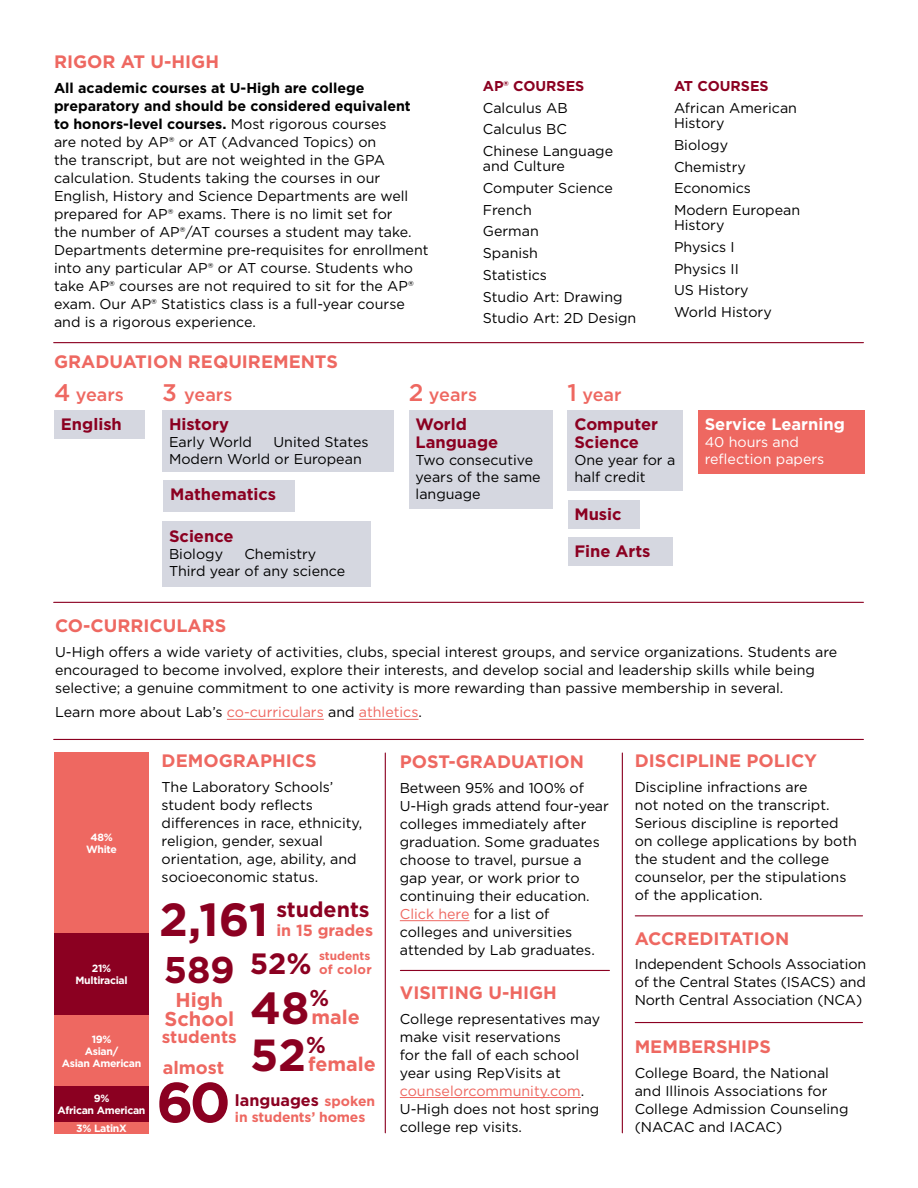
<style>
.page{position:relative;width:918px;height:1188px;background:#fff}
.page>*{position:absolute;margin:0;border:0;box-sizing:border-box;transform-origin:0 0}
.t1{font:700 56.25px "Gotham";color:#8b0021}
.t2{font:700 46.35px "Gotham";color:#8b0021}
.t3{font:700 45px "Gotham";color:#8b0021}
.t4{font:700 37.2px "Gotham";color:#8b0021}
.t5{font:700 29.4px "Gotham";color:#8b0021}
.t6{font:700 21.45px "Gotham";color:#8b0021}
.t7{font:700 20.1px/19.8px "Gotham";color:#ee6861;text-align:center}
.t8{font:700 19.65px "Gotham";color:#ee6861}
.t9{font:700 18px "Gotham";color:#ee6861}
.t10{font:500 18px "Gotham";color:#ee6861}
.t11{font:700 17.25px "Gotham";color:#ee6861}
.t12{font:700 16.5px/18px "Gotham";color:#8b0021}
.t13{font:700 16.5px "Gotham";color:#fff}
.t14{font:700 16.2px "Gotham";color:#8b0021}
.t15{font:700 16.05px "Gotham";color:#ee6861}
.t16{font:14.25px/18px "Gotham";color:#000}
.t17{font:14.25px/17.1px "Gotham";color:#fff}
.t18{font:700 14.25px "Gotham";color:#8b0021}
.t19{font:700 13.95px "Gotham";letter-spacing:-.01em;color:#ee6861}
.t20{font:700 12.9px "Gotham";letter-spacing:.02em;color:#ee6861}
.t21{font:700 11.85px "Gotham";color:#ee6861}
.t22{font:700 10.5px/12px "Gotham";letter-spacing:-.03em;color:#fff;text-align:center}
.s1{font-weight:700}
.s2{font-size:24px}
.s3{color:#ee6861}
.s4{font-size:13.95px;color:#ee6861}
</style>
<div class="page">
<hr style="left:227px;top:719px;width:97px;height:1px;background:#ee6861">
<hr style="left:359px;top:719px;width:60px;height:1px;background:#ee6861">
<hr style="left:622px;top:753px;width:1px;height:380px;background:#8b0021">
<hr style="left:385px;top:753px;width:1px;height:380px;background:#8b0021">
<hr style="left:400px;top:920px;width:69px;height:1px;background:#ee6861">
<hr style="left:400px;top:1097px;width:181px;height:1px;background:#ee6861">
<hr style="left:54px;top:739px;width:809px;height:1px;background:#8b0021">
<hr style="left:54px;top:342px;width:809px;height:1px;background:#8b0021">
<hr style="left:54px;top:602px;width:809px;height:1px;background:#8b0021">
<hr style="left:400px;top:970px;width:209px;height:1px;background:#8b0021">
<hr style="left:635px;top:915px;width:228px;height:1px;background:#8b0021">
<hr style="left:635px;top:1022px;width:228px;height:1px;background:#8b0021">
<div style="left:54px;top:752px;width:95px;height:181px;background:#ee6861"></div>
<div style="left:54px;top:933px;width:95px;height:83px;background:#8b0021"></div>
<div style="left:54px;top:1016px;width:95px;height:70px;background:#ee6861"></div>
<div style="left:54px;top:1122px;width:95px;height:12px;background:#ee6861"></div>
<div style="left:54px;top:1086px;width:95px;height:36px;background:#8b0021"></div>
<div style="left:54px;top:410px;width:91px;height:28px;background:#d5d7e0"></div>
<div style="left:163px;top:480px;width:132px;height:32px;background:#d5d7e0"></div>
<div style="left:162px;top:410px;width:231px;height:61px;background:#d5d7e0"></div>
<div style="left:162px;top:521px;width:209px;height:65px;background:#d5d7e0"></div>
<div style="left:698px;top:410px;width:166px;height:63px;background:#ee6861"></div>
<div style="left:409px;top:410px;width:143px;height:98px;background:#d5d7e0"></div>
<div style="left:568px;top:410px;width:115px;height:81px;background:#d5d7e0"></div>
<div style="left:568px;top:500px;width:72px;height:29px;background:#d5d7e0"></div>
<div style="left:568px;top:538px;width:104px;height:28px;background:#d5d7e0"></div>
<p class="t9" style="left:54px;top:50px;width:167px">RIGOR AT U-HIGH</p>
<p class="t16" style="left:54px;top:79px;width:376px"><span class="s1">All academic courses at U-High are college preparatory and should be considered equivalent to honors-level courses.</span> Most rigorous courses<br>are noted by AP® or AT (Advanced Topics) on<br>the transcript, but are not weighted in the GPA calculation. Students taking the courses in our English, History and Science Departments are well prepared for AP® exams. There is no limit set for<br>the number of AP®/AT courses a student may take.<br>Departments determine pre-requisites for enrollment into any particular AP® or AT course. Students who take AP® courses are not required to sit for the AP® exam. Our AP® Statistics class is a full-year course and is a rigorous experience.</p>
<p class="t9" style="left:54px;top:350px;width:285px">GRADUATION REQUIREMENTS</p>
<p class="t18" style="left:483px;top:76px;width:103px">AP® COURSES</p>
<p class="t16" style="left:483px;top:96px;width:132px;line-height:21.8px">Calculus AB<br>Calculus BC<br>Chinese Language</p>
<p class="t16" style="left:483px;top:155px;width:155px;line-height:21.8px">and Culture<br>Computer Science<br>French<br>German<br>Spanish<br>Statistics<br>Studio Art: Drawing<br>Studio Art: 2D Design</p>
<p class="t10" style="left:54px;top:383px;width:71px"><span class="s2">4</span> years</p>
<p class="t10" style="left:162px;top:383px;width:72px"><span class="s2">3</span> years</p>
<p class="t10" style="left:409px;top:383px;width:70px"><span class="s2">2</span> years</p>
<p class="t10" style="left:568px;top:383px;width:55px"><span class="s2">1</span> year</p>
<p class="t18" style="left:674px;top:77px;width:96px">AT COURSES</p>
<p class="t16" style="left:674px;top:100px;width:125px;line-height:15px">African American<br>History</p>
<p class="t16" style="left:674px;top:134px;width:128px;line-height:21.8px">Biology<br>Chemistry<br>Economics<br>Modern European</p>
<p class="t16" style="left:674px;top:214px;width:99px;line-height:21.8px">History<br>Physics I<br>Physics II<br>US History<br>World History</p>
<p class="t12" style="left:61px;top:415px;width:63px">English</p>
<p class="t12" style="left:169px;top:415px;width:61px">History</p>
<p class="t16" style="left:169px;top:433px;width:85px">Early World</p>
<p class="t16" style="left:169px;top:433px;width:201px;line-height:17.1px;text-indent:104px">United States<br>Modern World or European</p>
<p class="t12" style="left:170px;top:485px;width:108px">Mathematics</p>
<p class="t12" style="left:169px;top:527px;width:66px">Science</p>
<p class="t16" style="left:169px;top:545px;width:56px">Biology</p>
<p class="t16" style="left:169px;top:545px;width:178px;line-height:17.1px;text-indent:75px">Chemistry<br>Third year of any science</p>
<p class="t12" style="left:416px;top:415px;width:84px">World<br>Language</p>
<p class="t16" style="left:416px;top:451px;width:127px;line-height:17.1px">Two consecutive years of the same language</p>
<p class="t12" style="left:574px;top:415px;width:85px">Computer<br>Science</p>
<p class="t16" style="left:574px;top:451px;width:102px;line-height:17.1px">One year for a half credit</p>
<p class="t12" style="left:574px;top:505px;width:49px">Music</p>
<p class="t12" style="left:574px;top:543px;width:78px">Fine Arts</p>
<p class="t13" style="left:705px;top:413px;width:142px">Service Learning</p>
<p class="t17" style="left:705px;top:433px;width:121px">40 hours and reflection papers</p>
<p class="t9" style="left:55px;top:614px;width:173px">CO-CURRICULARS</p>
<p class="t16" style="left:55px;top:642px;width:784px">U-High offers a wide variety of activities, clubs, special interest groups, and service organizations. Students are encouraged to become involved, explore their interests, and develop social and leadership skills while being selective; a genuine commitment to one activity is more rewarding than passive membership in several.</p>
<p class="t16" style="left:55px;top:703px;width:368px">Learn more about Lab’s <span class="s3">co-curriculars</span> and <span class="s3">athletics</span>.</p>
<p class="t22" style="left:86px;top:831px;width:32px">48%<br>White</p>
<p class="t22" style="left:76px;top:963px;width:54px">21%<br>Multiracial</p>
<p class="t22" style="left:62px;top:1033px;width:81px">19%<br>Asian/<br>Asian American</p>
<p class="t22" style="left:58px;top:1092px;width:89px">9%<br>African American</p>
<p class="t22" style="left:76px;top:1122px;width:52px">3% LatinX</p>
<p class="t9" style="left:162px;top:749px;width:156px">DEMOGRAPHICS</p>
<p class="t16" style="left:162px;top:777px;width:202px">The Laboratory Schools’ student body reflects differences in race, ethnicity, religion, gender, sexual orientation, age, ability, and socioeconomic status.</p>
<h2 class="t2" style="left:159px;top:889px;width:111px">2,161</h2>
<h3 class="t6" style="left:276px;top:895px;width:95px">students</h3>
<p class="t15" style="left:276px;top:920px;width:98px">in 15 grades</p>
<h3 class="t4" style="left:164px;top:945px;width:73px">589</h3>
<h3 class="t7" style="left:164px;top:989px;width:71px">High<br>School</h3>
<p class="t11" style="left:162px;top:1025px;width:77px">students</p>
<p class="t9" style="left:163px;top:1056px;width:63px">almost</p>
<h3 class="t5" style="left:250px;top:944px;width:63px">52%</h3>
<p class="t21" style="left:319px;top:948px;width:53px">students</p>
<p class="t20" style="left:319px;top:961px;width:54px">of color</p>
<h3 class="t3" style="left:250px;top:979px;width:80px">48<sup>%</sup></h3>
<h3 class="t8" style="left:312px;top:1004px;width:50px">male</h3>
<h3 class="t3" style="left:250px;top:1026px;width:77px">52<sup>%</sup></h3>
<h3 class="t8" style="left:308px;top:1051px;width:69px">female</h3>
<h1 class="t1" style="left:156px;top:1065px;width:76px">60</h1>
<p class="t14" style="left:235px;top:1089px;width:142px">languages <span class="s4">spoken</span></p>
<p class="t19" style="left:235px;top:1108px;width:132px">in students’ homes</p>
<p class="t9" style="left:400px;top:750px;width:186px">POST-GRADUATION</p>
<p class="t16" style="left:400px;top:778px;width:211px">Between 95% and 100% of<br>U-High grads attend four-year colleges immediately after graduation. Some graduates choose to travel, pursue a gap year, or work prior to continuing their education.<br><span class="s3">Click here</span> for a list of colleges and universities attended by Lab graduates.</p>
<p class="t9" style="left:400px;top:981px;width:159px">VISITING U-HIGH</p>
<p class="t16" style="left:400px;top:1009px;width:202px">College representatives may make visit reservations<br>for the fall of each school year using RepVisits at <span class="s3">counselorcommunity.com</span>.<br>U-High does not host spring college rep visits.</p>
<p class="t9" style="left:635px;top:749px;width:184px">DISCIPLINE POLICY</p>
<p class="t16" style="left:635px;top:777px;width:224px">Discipline infractions are<br>not noted on the transcript.<br>Serious discipline is reported on college applications by both the student and the college counselor, per the stipulations of the application.</p>
<p class="t9" style="left:635px;top:926px;width:156px">ACCREDITATION</p>
<p class="t16" style="left:635px;top:955px;width:233px;text-align:justify">Independent Schools Association of the Central States (ISACS) and North Central Association (NCA)</p>
<p class="t9" style="left:635px;top:1035px;width:138px">MEMBERSHIPS</p>
<p class="t16" style="left:635px;top:1064px;width:215px">College Board, the National and Illinois Associations for<br>College Admission Counseling (NACAC and IACAC)</p>
</div>
